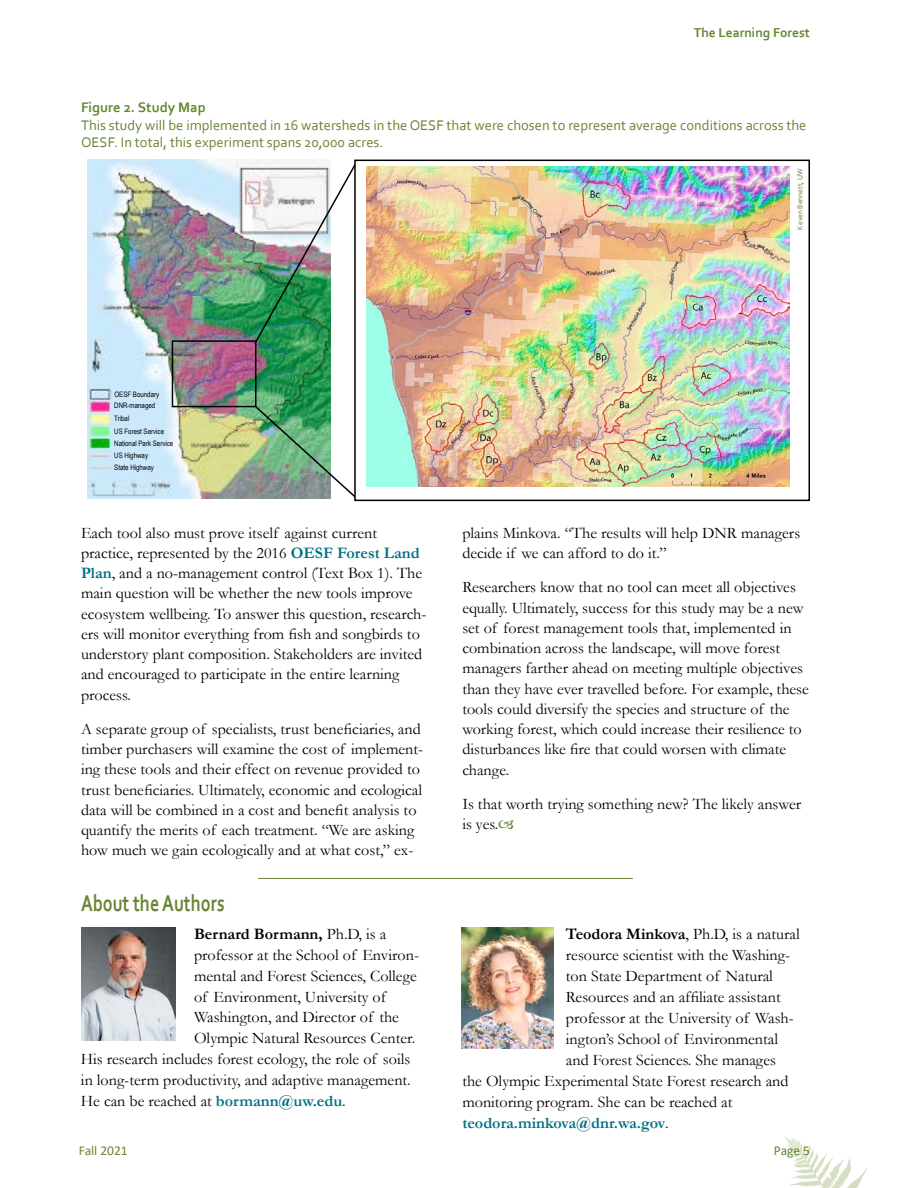
<style>
.page{position:relative;width:918px;height:1188px;background:#fff}
.page>*{position:absolute;margin:0;border:0;box-sizing:border-box;transform-origin:0 0}
.t1{font:700 24px "Corbel";color:#678533;scale:.75 1}
.t2{font:16.2px/20.2px "Garamond";color:#000}
.t3{font:700 16.2px "Garamond";color:#007086}
.t4{font:700 16.2px "Garamond";color:#000}
.t5{font:14.55px/17.4px "Corbel";color:#678533}
.t6{font:700 14.55px "Corbel";color:#678533}
.t7{font:700 13.5px "Corbel";color:#678533}
.t8{font:13.5px "Calibri";color:#678533}
.t9{font:7.5px/12.8px "Arial Narrow";color:#000}
.t10{font:7.5px "Corbel";color:#678533}
.s1{font-weight:700;color:#007086}
.s2{font-weight:400}
.s3{font-weight:700}
.s4{font-weight:400;color:#000}
</style>
<div class="page">
<svg style="left:784px;top:1136px;width:83px;height:52px"></svg>
<img style="left:88px;top:160px;width:243px;height:339px">
<div style="left:172px;top:340px;width:84px;height:67px;border:2px solid #000"></div>
<img style="left:254px;top:161px;width:100px;height:183px">
<img style="left:254px;top:405px;width:100px;height:94px">
<div style="left:354px;top:160px;width:456px;height:341px;border:2px solid #000"></div>
<img style="left:367px;top:166px;width:423px;height:321px">
<img style="left:82px;top:928px;width:93px;height:113px">
<img style="left:462px;top:928px;width:92px;height:120px">
<hr style="left:258px;top:878px;width:375px;height:1px;background:#678533">
<p class="t7" style="left:694px;top:24px;width:118px">The Learning Forest</p>
<p class="t6" style="left:81px;top:98px;width:126px">Figure 2. Study Map</p>
<p class="t5" style="left:81px;top:116px;width:727px">This study will be implemented in 16 watersheds in the OESF that were chosen to represent average conditions across the<br>OESF. In total, this experiment spans 20,000 acres.</p>
<p class="t10" style="left:795px;top:230px;width:62px;rotate:-90deg">Keven Bennett, UW</p>
<p class="t9" style="left:114px;top:388px;width:46px">OESF Boundary</p>
<p class="t9" style="left:114px;top:399px;width:51px">DNR-managed<br>Tribal<br>US Forest Service</p>
<p class="t9" style="left:114px;top:437px;width:61px;line-height:12px">National Park Service<br>US Highway<br>State Highway</p>
<p class="t2" style="left:81px;top:522px;width:347px">Each tool also must prove itself against current practice, represented by the 2016 <span class="s1">OESF Forest Land Plan</span>, and a no-management control (Text Box 1). The main question will be whether the new tools improve ecosystem wellbeing. To answer this question, research&shy;ers will monitor everything from fish and songbirds to understory plant composition. Stakeholders are invited and encouraged to participate in the entire learning process.</p>
<p class="t2" style="left:81px;top:718px;width:344px">A separate group of specialists, trust beneficiaries, and timber purchasers will examine the cost of implement&shy;ing these tools and their effect on revenue provided to trust beneficiaries. Ultimately, economic and ecological data will be combined in a cost and benefit analysis to quantify the merits of each treatment. “We are asking how much we gain ecologically and at what cost,” ex-</p>
<h1 class="t1" style="left:81px;top:888px;width:193px">About the Authors</h1>
<p class="t4" style="left:194px;top:922px;width:194px">Bernard Bormann, <span class="s2">Ph.D, is a</span></p>
<p class="t2" style="left:194px;top:944px;width:227px">professor at the School of Environ-</p>
<p class="t2" style="left:194px;top:965px;width:224px">mental and Forest Sciences, College</p>
<p class="t2" style="left:194px;top:986px;width:193px">of Environment, University of</p>
<p class="t2" style="left:194px;top:1007px;width:206px">Washington, and Director of the</p>
<p class="t2" style="left:194px;top:1028px;width:223px">Olympic Natural Resources Center.</p>
<p class="t2" style="left:81px;top:1049px;width:331px">His research includes forest ecology, the role of soils</p>
<p class="t2" style="left:81px;top:1070px;width:331px">in long-term productivity, and adaptive management.</p>
<p class="t2" style="left:81px;top:1091px;width:266px">He can be reached at <span class="s1">bormann@uw.edu</span>.</p>
<p class="t8" style="left:79px;top:1141px;width:50px">Fall 2021</p>
<p class="t2" style="left:462px;top:522px;width:339px">plains Minkova. “The results will help DNR managers decide if we can afford to do it.”</p>
<p class="t2" style="left:462px;top:577px;width:348px">Researchers know that no tool can meet all objectives equally. Ultimately, success for this study may be a new set of forest management tools that, implemented in combination across the landscape, will move forest managers farther ahead on meeting multiple objectives than they have ever travelled before. For example, these tools could diversify the species and structure of the working forest, which could increase their resilience to disturbances like fire that could worsen with climate change.</p>
<p class="t2" style="left:462px;top:793px;width:340px">Is that worth trying something new? The likely answer is yes.</p>
<p class="t2" style="left:566px;top:924px;width:235px"><span class="s3">Teodora Minkova</span>, Ph.D, is a natural</p>
<p class="t2" style="left:566px;top:945px;width:226px">resource scientist with the Washing-</p>
<p class="t2" style="left:566px;top:966px;width:209px">ton State Department of Natural</p>
<p class="t2" style="left:566px;top:987px;width:216px">Resources and an affiliate assistant</p>
<p class="t2" style="left:566px;top:1008px;width:229px">professor at the University of Wash-</p>
<p class="t2" style="left:566px;top:1029px;width:214px">ington’s School of Environmental</p>
<p class="t2" style="left:566px;top:1050px;width:212px">and Forest Sciences. She manages</p>
<p class="t2" style="left:462px;top:1071px;width:328px">the Olympic Experimental State Forest research and</p>
<p class="t2" style="left:462px;top:1091px;width:272px">monitoring program. She can be reached at</p>
<p class="t3" style="left:462px;top:1112px;width:208px">teodora.minkova@dnr.wa.gov<span class="s4">.</span></p>
<p class="t8" style="left:774px;top:1141px;width:38px">Page 5</p>
</div>
